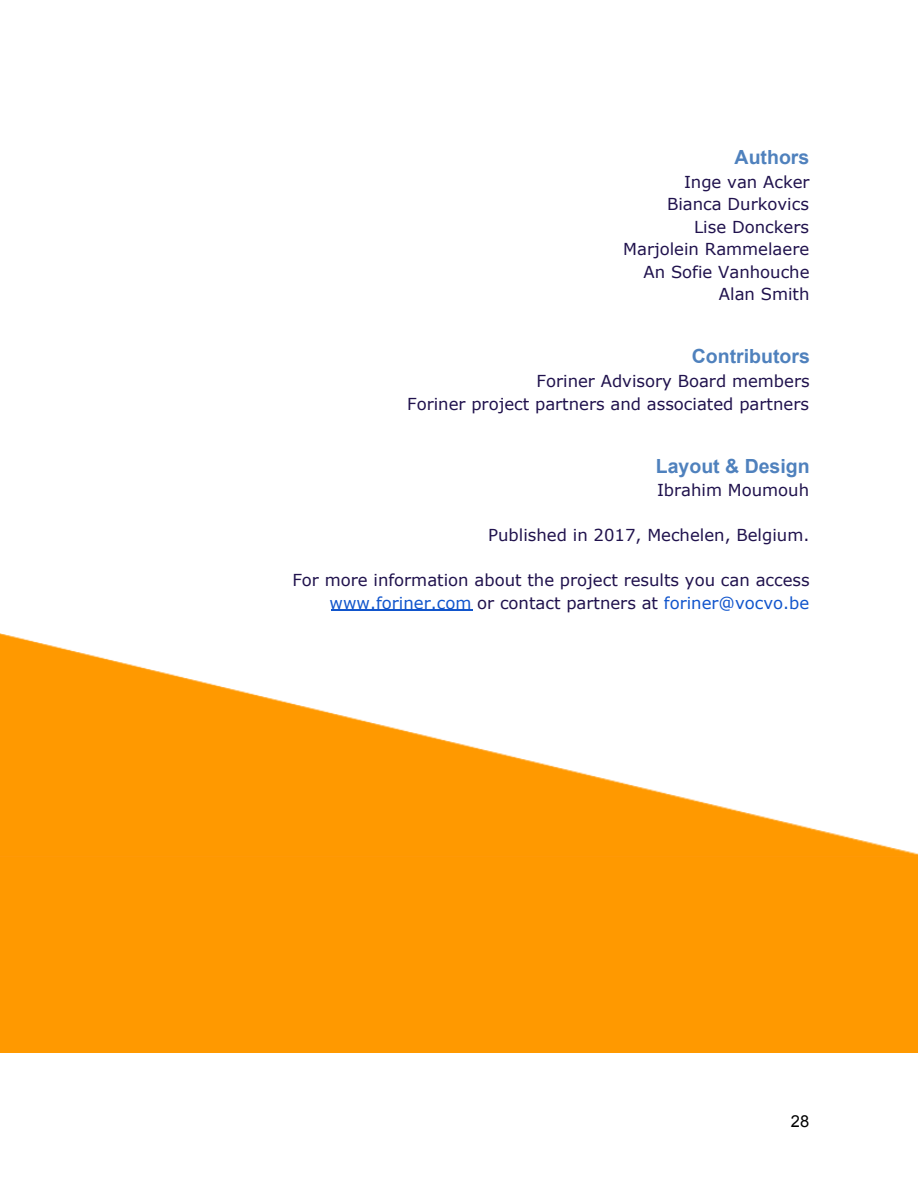
<style>
.page{position:relative;width:918px;height:1188px;background:#fff}
.page>*{position:absolute;margin:0;border:0;box-sizing:border-box;transform-origin:0 0}
.t1{font:700 19.5px "Arial";color:#4f81bd}
.t2{font:16.5px/22.5px "Verdana";color:#20124d;text-align:right}
.t3{font:16.5px "Arial";color:#000}
.s1{color:#15c}
</style>
<div class="page">
<hr style="left:331px;top:610px;width:141px;height:1px;background:#15c">
<img style="left:0;top:633px;width:918px;height:420px">
<p class="t1" style="left:735px;top:147px;width:76px">Authors</p>
<p class="t2" style="left:623px;top:170px;width:188px">Inge van Acker<br>Bianca Durkovics<br>Lise Donckers<br>Marjolein Rammelaere<br>An Sofie Vanhouche<br>Alan Smith</p>
<p class="t1" style="left:692px;top:346px;width:120px">Contributors</p>
<p class="t2" style="left:407px;top:369px;width:404px">Foriner Advisory Board members<br>Foriner project partners and associated partners</p>
<p class="t1" style="left:656px;top:455px;width:155px">Layout &amp; Design</p>
<p class="t2" style="left:657px;top:478px;width:154px">Ibrahim Moumouh</p>
<p class="t2" style="left:488px;top:523px;width:323px">Published in 2017, Mechelen, Belgium.</p>
<p class="t2" style="left:292px;top:568px;width:519px">For more information about the project results you can access <span class="s1">www.foriner.com</span> or contact partners at <span class="s1">foriner@vocvo.be</span></p>
<p class="t3" style="left:791px;top:1112px;width:20px">28</p>
</div>
